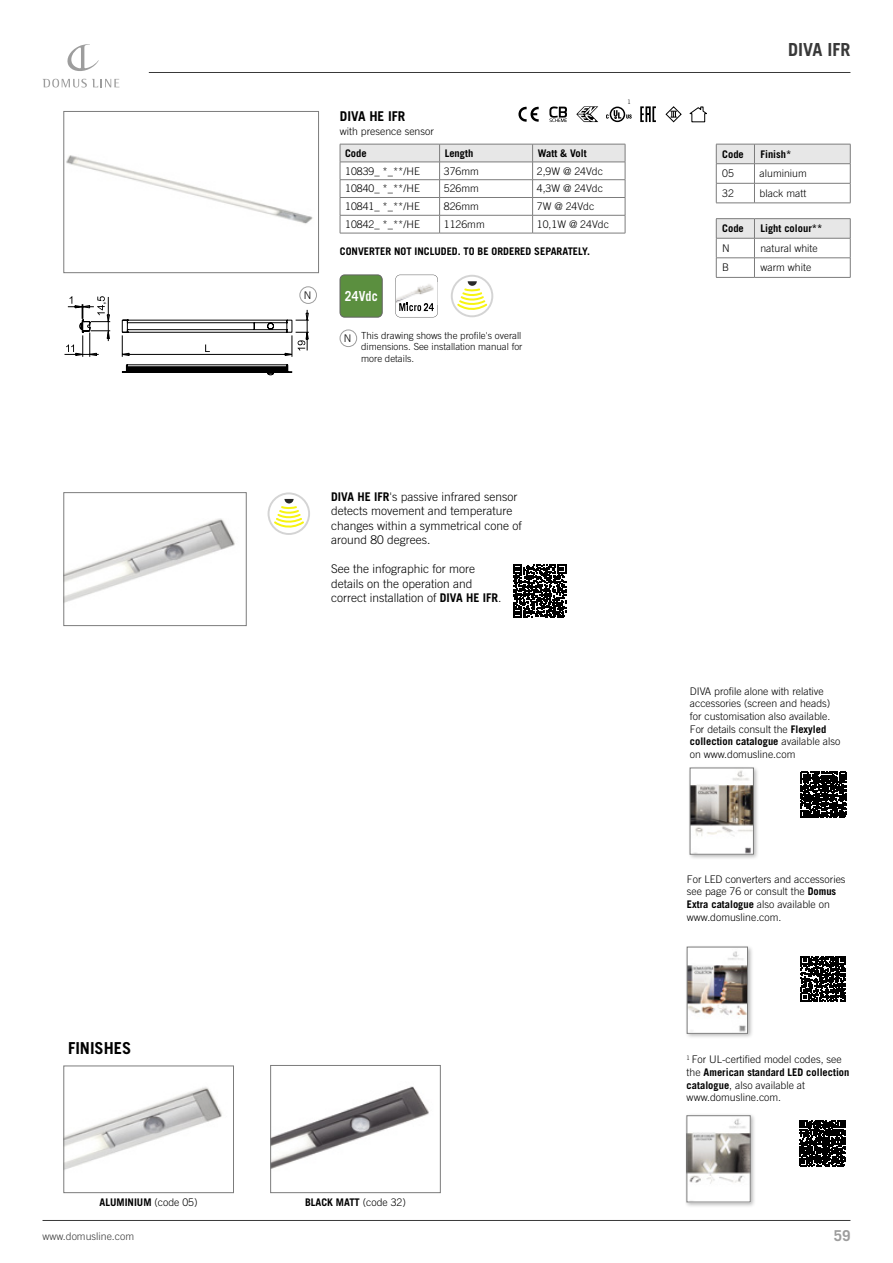
<style>
.page{position:relative;width:893px;height:1263px;background:#fff}
.page>*{position:absolute;margin:0;border:0;box-sizing:border-box;transform-origin:0 0}
.t1{font:700 18px "Trade Gothic LT Pro";color:#393939}
.t2{font:700 16.5px "Trade Gothic LT Pro";color:#000}
.t3{font:700 15px "Trade Gothic LT Pro";color:#9d9d9d}
.t4{font:700 13.8px "Trade Gothic LT Pro";letter-spacing:.015em;color:#fff;scale:.87 1}
.t5{font:700 13.5px "Trade Gothic LT Pro";color:#000}
.t6{font:300 12px/14.2px "Trade Gothic LT Pro";color:#000}
.t7{font:300 10.5px/12.6px "Trade Gothic LT Pro";color:#000}
.t8{font:700 10.5px "Trade Gothic LT Pro";color:#000}
.t9{font:300 10.5px "Trade Gothic LT Pro";color:#393939}
.t10{font:300 9.75px/11.2px "Trade Gothic LT Pro";color:#000;text-align:justify}
.t11{font:300 6.15px "Trade Gothic LT Pro";color:#000}
.s1{font-weight:700}
.s2{font-weight:300}
</style>
<div class="page">
<hr style="left:43px;top:1220px;width:807px;height:1px;background:#393939">
<hr style="left:149px;top:72px;width:701px;height:1px;background:#393939">
<svg style="left:67px;top:44px;width:32px;height:27px"></svg>
<svg style="left:43px;top:79px;width:76px;height:8px"></svg>
<img style="left:66px;top:155px;width:247px;height:69px">
<div style="left:64px;top:111px;width:255px;height:162px;border:1px solid #7c7c7c"></div>
<svg style="left:64px;top:296px;width:245px;height:61px"></svg>
<svg style="left:122px;top:364px;width:170px;height:11px"></svg>
<svg style="left:395px;top:275px;width:43px;height:42px"></svg>
<div style="left:340px;top:275px;width:42px;height:42px;background:#5b8f3f;border-radius:5px"></div>
<div style="left:340px;top:275px;width:42px;height:42px;border:1px solid #636363;border-radius:5px"></div>
<svg style="left:451px;top:275px;width:42px;height:42px"></svg>
<div style="left:300px;top:287px;width:17px;height:17px;border:1px solid #9d9d9d;border-radius:50%"></div>
<div style="left:340px;top:330px;width:17px;height:17px;border:1px solid #9d9d9d;border-radius:50%"></div>
<img style="left:66px;top:1087px;width:156px;height:82px">
<div style="left:64px;top:1066px;width:170px;height:127px;border:1px solid #7c7c7c"></div>
<img style="left:272px;top:1086px;width:157px;height:83px">
<div style="left:270px;top:1065px;width:171px;height:128px;border:1px solid #7c7c7c"></div>
<img style="left:66px;top:518px;width:169px;height:84px">
<div style="left:64px;top:492px;width:182px;height:134px;border:1px solid #7c7c7c"></div>
<svg style="left:268px;top:492px;width:42px;height:43px"></svg>
<div style="left:685px;top:944px;width:68px;height:95px;background:#000;opacity:.3"></div>
<img style="left:689px;top:949px;width:57px;height:82px">
<div style="left:687px;top:947px;width:61px;height:86px;border:1px solid #7c7c7c"></div>
<div style="left:688px;top:765px;width:71px;height:95px;background:#000;opacity:.3"></div>
<img style="left:692px;top:770px;width:60px;height:82px">
<div style="left:690px;top:768px;width:64px;height:86px;border:1px solid #7c7c7c"></div>
<div style="left:685px;top:1113px;width:70px;height:94px;background:#000;opacity:.3"></div>
<img style="left:689px;top:1117px;width:59px;height:83px">
<div style="left:687px;top:1115px;width:63px;height:87px;border:1px solid #7c7c7c"></div>
<svg style="left:640px;top:106px;width:16px;height:16px"></svg>
<svg style="left:518px;top:107px;width:21px;height:15px"></svg>
<svg style="left:606px;top:107px;width:26px;height:15px"></svg>
<svg style="left:576px;top:106px;width:22px;height:16px"></svg>
<svg style="left:549px;top:106px;width:18px;height:16px"></svg>
<svg style="left:689px;top:106px;width:18px;height:16px"></svg>
<svg style="left:665px;top:106px;width:17px;height:16px"></svg>
<svg style="left:340px;top:144px;width:286px;height:89px"></svg>
<hr style="left:340px;top:233px;width:100px;height:1px;background:#7c7c7c">
<hr style="left:440px;top:233px;width:93px;height:1px;background:#7c7c7c">
<hr style="left:533px;top:233px;width:92px;height:1px;background:#7c7c7c">
<svg style="left:716px;top:144px;width:135px;height:59px"></svg>
<hr style="left:716px;top:203px;width:38px;height:1px;background:#7c7c7c">
<hr style="left:754px;top:203px;width:96px;height:1px;background:#7c7c7c">
<svg style="left:513px;top:564px;width:53px;height:54px"></svg>
<svg style="left:801px;top:956px;width:45px;height:45px"></svg>
<svg style="left:801px;top:771px;width:46px;height:47px"></svg>
<hr style="left:716px;top:218px;width:38px;height:1px;background:#7c7c7c">
<hr style="left:754px;top:218px;width:96px;height:1px;background:#7c7c7c">
<svg style="left:716px;top:219px;width:135px;height:58px"></svg>
<hr style="left:716px;top:277px;width:38px;height:1px;background:#7c7c7c">
<hr style="left:754px;top:277px;width:96px;height:1px;background:#7c7c7c">
<svg style="left:799px;top:1120px;width:47px;height:46px"></svg>
<p class="t5" style="left:340px;top:108px;width:67px">DIVA HE IFR</p>
<p class="t7" style="left:340px;top:125px;width:95px">with presence sensor</p>
<p class="t8" style="left:345px;top:147px;width:23px">Code</p>
<p class="t8" style="left:445px;top:147px;width:30px">Length</p>
<p class="t8" style="left:538px;top:147px;width:51px">Watt &amp; Volt</p>
<p class="t7" style="left:345px;top:164px;width:76px">10839_ *_**/HE</p>
<p class="t7" style="left:444px;top:164px;width:37px">376mm</p>
<p class="t7" style="left:537px;top:164px;width:68px">2,9W @ 24Vdc</p>
<p class="t7" style="left:345px;top:182px;width:76px">10840_ *_**/HE</p>
<p class="t7" style="left:444px;top:182px;width:37px">526mm</p>
<p class="t7" style="left:537px;top:182px;width:68px">4,3W @ 24Vdc</p>
<p class="t7" style="left:345px;top:200px;width:76px">10841_ *_**/HE</p>
<p class="t7" style="left:444px;top:200px;width:37px">826mm</p>
<p class="t7" style="left:537px;top:200px;width:59px">7W @ 24Vdc</p>
<p class="t7" style="left:345px;top:218px;width:76px">10842_ *_**/HE</p>
<p class="t7" style="left:444px;top:218px;width:42px">1126mm</p>
<p class="t7" style="left:537px;top:218px;width:74px">10,1W @ 24Vdc</p>
<p class="t8" style="left:340px;top:244px;width:251px">CONVERTER NOT INCLUDED. TO BE ORDERED SEPARATELY.</p>
<p class="t7" style="left:304px;top:289px;width:9px">N</p>
<h3 class="t4" style="left:345px;top:288px;width:39px">24Vdc</h3>
<p class="t7" style="left:344px;top:332px;width:9px">N</p>
<p class="t10" style="left:361px;top:330px;width:163px">This drawing shows the profile's overall dimensions. See installation manual for more details.</p>
<p class="t11" style="left:628px;top:99px;width:5px">1</p>
<p class="t6" style="left:331px;top:490px;width:192px"><span class="s1">DIVA HE IFR</span>'s passive infrared sensor detects movement and temperature changes within a symmetrical cone of around 80 degrees.</p>
<p class="t6" style="left:331px;top:562px;width:172px">See the infographic for more details on the operation and correct installation of <span class="s1">DIVA HE IFR</span>.</p>
<h2 class="t2" style="left:68px;top:1038px;width:65px">FINISHES</h2>
<p class="t8" style="left:100px;top:1195px;width:100px">ALUMINIUM <span class="s2">(code 05)</span></p>
<p class="t8" style="left:305px;top:1195px;width:102px">BLACK MATT <span class="s2">(code 32)</span></p>
<h1 class="t1" style="left:788px;top:38px;width:64px">DIVA IFR</h1>
<p class="t8" style="left:722px;top:148px;width:23px">Code</p>
<p class="t8" style="left:760px;top:148px;width:32px">Finish*</p>
<p class="t7" style="left:722px;top:167px;width:13px">05</p>
<p class="t7" style="left:760px;top:167px;width:49px">aluminium</p>
<p class="t7" style="left:722px;top:187px;width:13px">32</p>
<p class="t7" style="left:760px;top:187px;width:48px">black matt</p>
<p class="t8" style="left:722px;top:222px;width:23px">Code</p>
<p class="t8" style="left:760px;top:222px;width:63px">Light colour**</p>
<p class="t7" style="left:722px;top:242px;width:9px">N</p>
<p class="t7" style="left:760px;top:242px;width:59px">natural white</p>
<p class="t7" style="left:722px;top:261px;width:9px">B</p>
<p class="t7" style="left:760px;top:261px;width:52px">warm white</p>
<p class="t7" style="left:690px;top:685px;width:152px">DIVA profile alone with relative accessories (screen and heads) for customisation also available.<br>For details consult the <span class="s1">Flexyled collection catalogue</span> available also on www.domusline.com</p>
<p class="t7" style="left:687px;top:872px;width:160px">For LED converters and accessories see page 76 or consult the <span class="s1">Domus<br>Extra catalogue</span> also available on www.domusline.com.</p>
<p class="t7" style="left:687px;top:1053px;width:164px"><sup>1</sup> For UL-certified model codes, see the <span class="s1">American standard LED collection catalogue</span>, also available at www.domusline.com.</p>
<p class="t9" style="left:43px;top:1230px;width:93px">www.domusline.com</p>
<h3 class="t3" style="left:834px;top:1226px;width:18px">59</h3>
</div>
